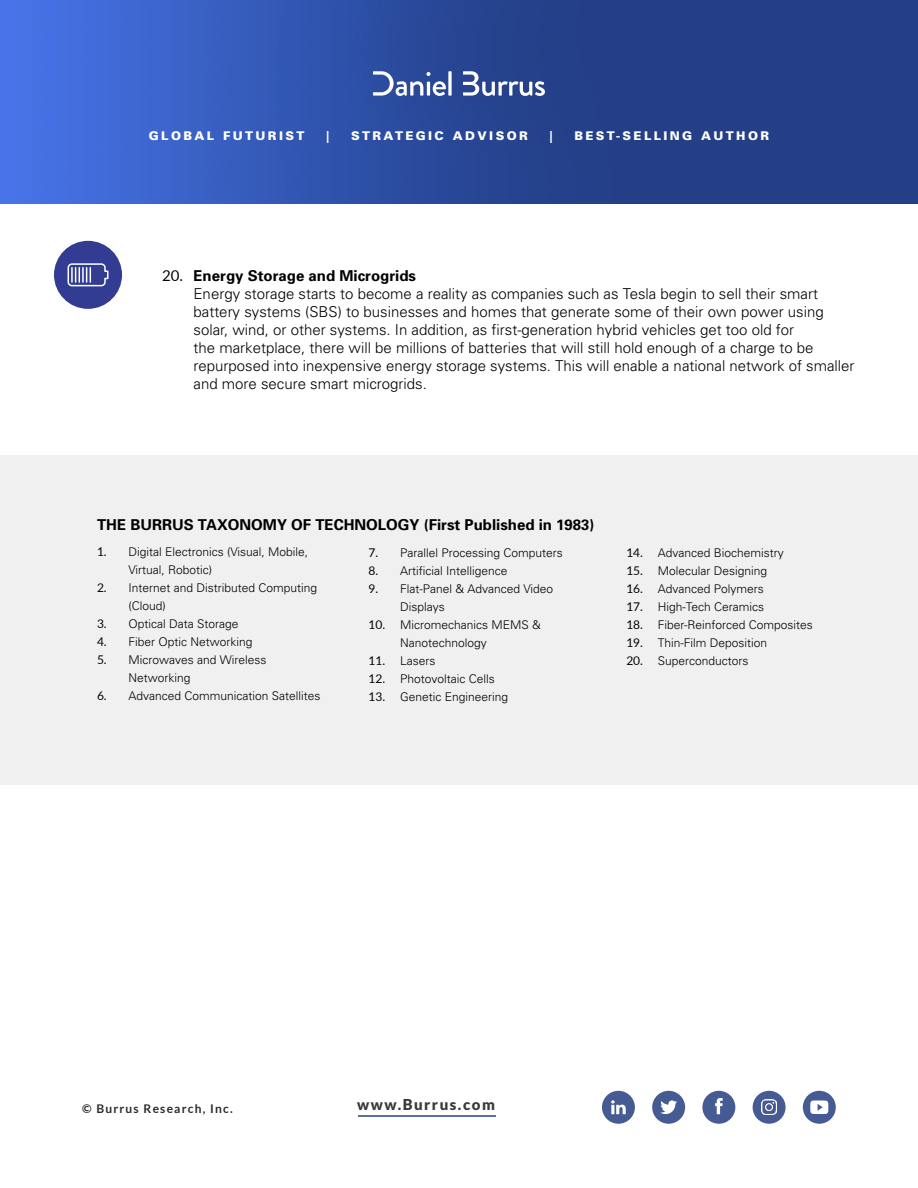
<style>
.page{position:relative;width:918px;height:1188px;background:#fff}
.page>*{position:absolute;margin:0;border:0;box-sizing:border-box;transform-origin:0 0}
.t1{font:300 15px/18px "Univers";color:#000}
.t2{font:700 15px "Univers";color:#000}
.t3{font:900 15px "Lato";letter-spacing:.1em;color:#3a3a3a}
.t4{font:300 12px/18px "Univers";color:#000}
.t5{font:900 12px "Univers";letter-spacing:.2em;color:#fff}
.t6{font:700 12px "Lato";letter-spacing:.1em;color:#2c2c2c}
.s1{font-family:"Lato";font-weight:400}
.s2{font-weight:700}
</style>
<div class="page">
<img style="left:0;top:0;width:918px;height:203px">
<div style="left:0;top:455px;width:918px;height:330px;background:#f0f0f0"></div>
<div style="left:803px;top:1091px;width:33px;height:33px;background:#465b94;border-radius:50%"></div>
<div style="left:702px;top:1091px;width:33px;height:33px;background:#465b94;border-radius:50%"></div>
<hr style="left:358px;top:1115px;width:137px;height:2px;background:#586fa4">
<div style="left:602px;top:1091px;width:33px;height:33px;background:#465b94;border-radius:50%"></div>
<div style="left:652px;top:1091px;width:33px;height:33px;background:#465b94;border-radius:50%"></div>
<svg style="left:611px;top:1100px;width:15px;height:14px"></svg>
<svg style="left:660px;top:1100px;width:17px;height:14px"></svg>
<svg style="left:715px;top:1098px;width:8px;height:16px"></svg>
<svg style="left:810px;top:1100px;width:18px;height:14px"></svg>
<div style="left:753px;top:1091px;width:33px;height:33px;background:#465b94;border-radius:50%"></div>
<img style="left:762px;top:1100px;width:15px;height:15px">
<svg style="left:448px;top:71px;width:4px;height:25px"></svg>
<svg style="left:463px;top:71px;width:82px;height:25px"></svg>
<svg style="left:373px;top:71px;width:73px;height:25px"></svg>
<div style="left:54px;top:241px;width:68px;height:68px;background:#323c92;border-radius:50%"></div>
<svg style="left:67px;top:263px;width:42px;height:24px"></svg>
<p class="t5" style="left:149px;top:129px;width:157px">GLOBAL FUTURIST</p>
<p class="t5" style="left:326px;top:129px;width:5px">|</p>
<p class="t5" style="left:351px;top:129px;width:178px">STRATEGIC ADVISOR</p>
<p class="t5" style="left:549px;top:129px;width:5px">|</p>
<p class="t5" style="left:574px;top:129px;width:196px">BEST-SELLING AUTHOR</p>
<p class="t1" style="left:194px;top:267px;width:663px;text-indent:-32px"><span class="s1">20.</span> <span class="s2">Energy Storage and Microgrids<br></span>Energy storage starts to become a reality as companies such as Tesla begin to sell their smart battery systems (SBS) to businesses and homes that generate some of their own power using solar, wind, or other systems. In addition, as first-generation hybrid vehicles get too old for<br>the marketplace, there will be millions of batteries that will still hold enough of a charge to be repurposed into inexpensive energy storage systems. This will enable a national network of smaller and more secure smart microgrids.</p>
<p class="t2" style="left:97px;top:516px;width:499px">THE BURRUS TAXONOMY OF TECHNOLOGY (First Published in 1983)</p>
<p class="t4" style="left:129px;top:543px;width:181px;text-indent:-32px"><span class="s1">1.</span> Digital Electronics (Visual, Mobile,<br>Virtual, Robotic)</p>
<p class="t4" style="left:129px;top:579px;width:190px;text-indent:-32px"><span class="s1">2.</span> Internet and Distributed Computing (Cloud)</p>
<p class="t4" style="left:97px;top:615px;width:143px"><span class="s1">3.</span> Optical Data Storage</p>
<p class="t4" style="left:97px;top:633px;width:157px"><span class="s1">4.</span> Fiber Optic Networking</p>
<p class="t4" style="left:129px;top:651px;width:140px;text-indent:-32px"><span class="s1">5.</span> Microwaves and Wireless<br>Networking</p>
<p class="t4" style="left:97px;top:687px;width:225px"><span class="s1">6.</span> Advanced Communication Satellites</p>
<p class="t4" style="left:369px;top:544px;width:196px"><span class="s1">7.</span> Parallel Processing Computers</p>
<p class="t4" style="left:369px;top:562px;width:140px"><span class="s1">8.</span> Artificial Intelligence</p>
<p class="t4" style="left:400px;top:580px;width:155px;text-indent:-32px"><span class="s1">9.</span> Flat-Panel &amp; Advanced Video<br>Displays</p>
<p class="t4" style="left:400px;top:616px;width:142px;text-indent:-32px"><span class="s1">10.</span> Micromechanics MEMS &amp;<br>Nanotechnology</p>
<p class="t4" style="left:369px;top:652px;width:68px"><span class="s1">11.</span> Lasers</p>
<p class="t4" style="left:369px;top:670px;width:128px"><span class="s1">12.</span> Photovoltaic Cells</p>
<p class="t4" style="left:369px;top:688px;width:141px"><span class="s1">13.</span> Genetic Engineering</p>
<p class="t4" style="left:626px;top:544px;width:159px"><span class="s1">14.</span> Advanced Biochemistry</p>
<p class="t4" style="left:626px;top:562px;width:142px"><span class="s1">15.</span> Molecular Designing</p>
<p class="t4" style="left:626px;top:580px;width:139px"><span class="s1">16.</span> Advanced Polymers</p>
<p class="t4" style="left:626px;top:598px;width:139px"><span class="s1">17.</span> High-Tech Ceramics</p>
<p class="t4" style="left:626px;top:616px;width:188px"><span class="s1">18.</span> Fiber-Reinforced Composites</p>
<p class="t4" style="left:626px;top:634px;width:142px"><span class="s1">19.</span> Thin-Film Deposition</p>
<p class="t4" style="left:626px;top:652px;width:124px"><span class="s1">20.</span> Superconductors</p>
<p class="t6" style="left:82px;top:1102px;width:152px">© Burrus Research, Inc.</p>
<p class="t3" style="left:357px;top:1095px;width:139px">www.Burrus.com</p>
</div>
